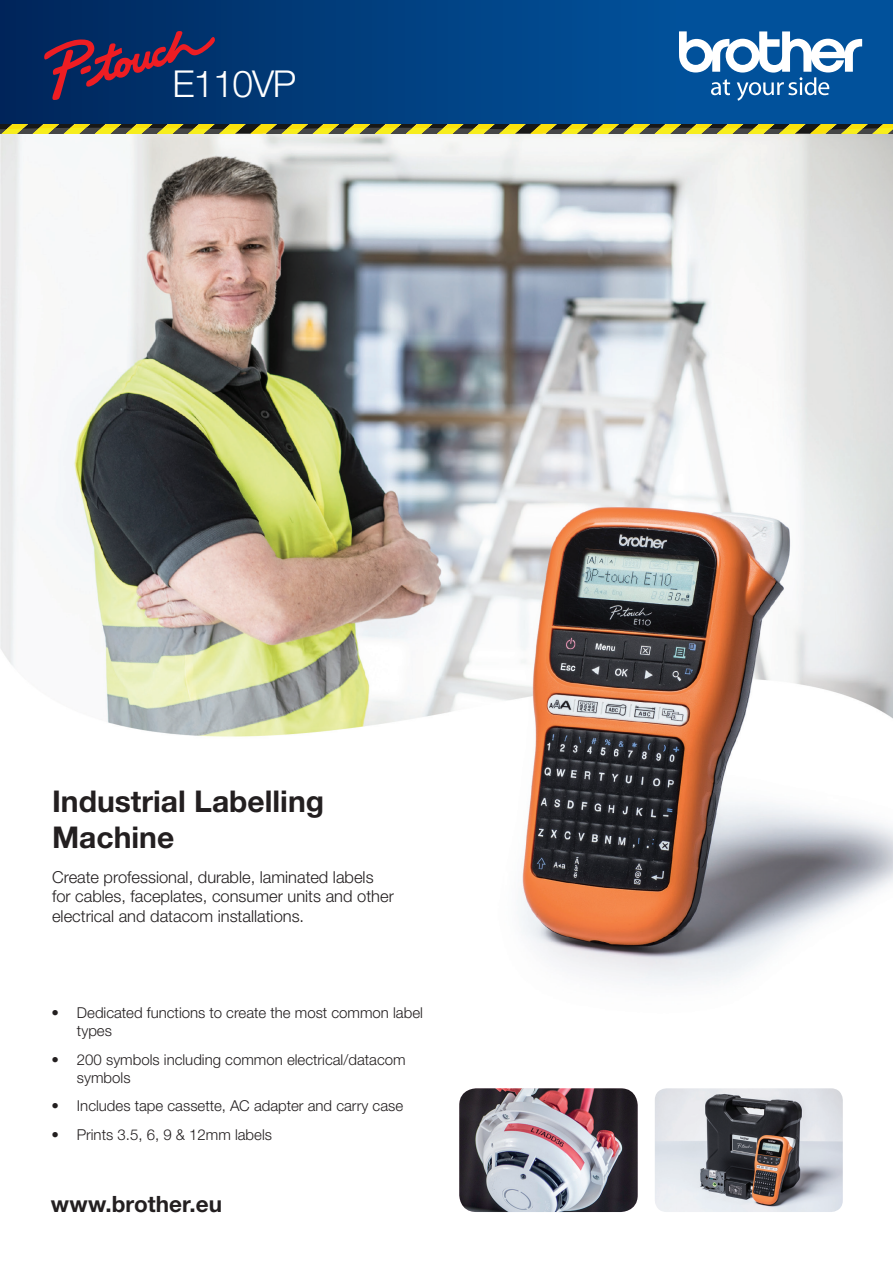
<style>
.page{position:relative;width:893px;height:1263px;background:#fff}
.page>*{position:absolute;margin:0;border:0;box-sizing:border-box;transform-origin:0 0}
.t1{font:300 37.2px "Helvetica Neue LTW1 G";letter-spacing:-.03em;color:#fff}
.t2{font:700 30px/36px "Helvetica Neue LTW1 G";color:#231f20}
.t3{font:700 22.5px "Helvetica Neue LTW1 G";color:#231f20}
.t4{font:300 16.5px/19.8px "Helvetica Neue LTW1 G";color:#231f20}
.t5{font:300 15px/18px "Helvetica Neue LTW1 G";color:#231f20}
</style>
<div class="page">
<img style="left:0;top:134px;width:893px;height:852px">
<svg style="left:0;top:123px;width:893px;height:11px;background:#89872b"></svg>
<div style="left:0;top:0;width:686px;height:123px;background:linear-gradient(to right,#00265a,#01529c)"></div>
<div style="left:685px;top:0;width:208px;height:123px;background:#01519b"></div>
<svg style="left:679px;top:31px;width:183px;height:70px"></svg>
<img style="left:655px;top:1088px;width:188px;height:124px">
<svg style="left:44px;top:31px;width:172px;height:69px;background:#312a58"></svg>
<img style="left:459px;top:1088px;width:179px;height:124px">
<p class="t1" style="left:173px;top:61px;width:125px">E110VP</p>
<p class="t2" style="left:52px;top:783px;width:274px">Industrial Labelling<br>Machine</p>
<p class="t4" style="left:52px;top:867px;width:343px">Create professional, durable, laminated labels for cables, faceplates, consumer units and other electrical and datacom installations.</p>
<p class="t5" style="left:77px;top:1004px;width:347px;text-indent:-26px">• Dedicated functions to create the most common label types</p>
<p class="t5" style="left:77px;top:1050px;width:330px;text-indent:-26px">• 200 symbols including common electrical/datacom symbols</p>
<p class="t5" style="left:51px;top:1097px;width:353px">• Includes tape cassette, AC adapter and carry case</p>
<p class="t5" style="left:51px;top:1125px;width:222px">• Prints 3.5, 6, 9 &amp; 12mm labels</p>
<p class="t3" style="left:51px;top:1190px;width:173px">www.brother.eu</p>
</div>
